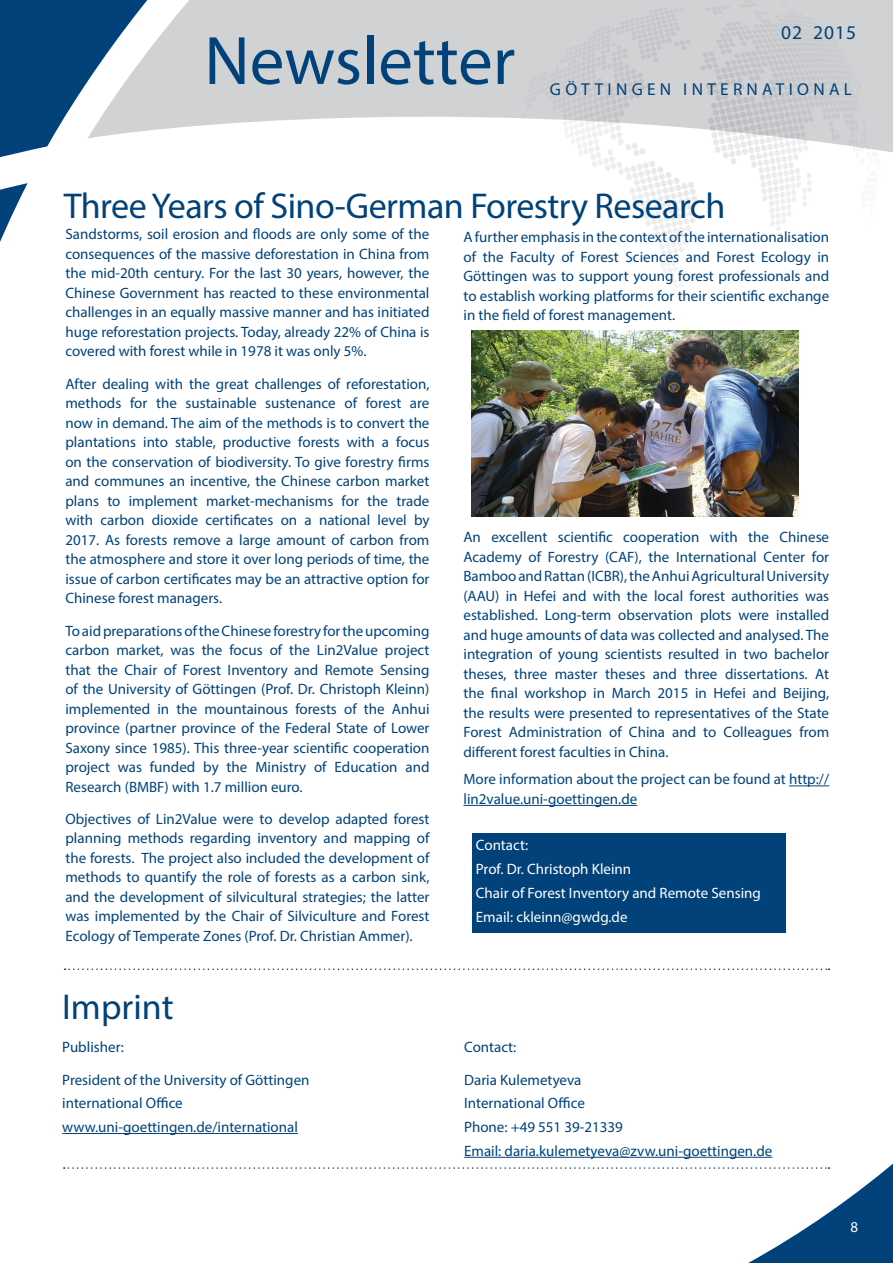
<style>
.page{position:relative;width:893px;height:1263px;background:#fff}
.page>*{position:absolute;margin:0;border:0;box-sizing:border-box;transform-origin:0 0}
.t1{font:69px "Myriad Pro";color:#004279}
.t2{font:36px "Myriad Pro";letter-spacing:-.015em;color:#004279}
.t3{font:19.5px "Myriad Pro";letter-spacing:.05em;color:#004279}
.t4{font:17.25px "Myriad Pro";color:#004279}
.t5{font:15px/19.5px "Myriad Pro";color:#004279;text-align:justify}
.t6{font:15px/23.7px "Myriad Pro";color:#fff}
</style>
<div class="page">
<svg style="left:158px;top:0;width:735px;height:153px;fill:#d1d2d4"></svg>
<svg style="left:0;top:0;width:158px;height:158px"></svg>
<svg style="left:0;top:183px;width:28px;height:59px"></svg>
<svg style="left:522px;top:0;width:359px;height:288px"></svg>
<svg style="left:64px;top:1156px;width:829px;height:107px"></svg>
<hr style="left:789px;top:785px;width:40px;height:1px;background:#004279">
<hr style="left:463px;top:805px;width:174px;height:1px;background:#004279">
<hr style="left:62px;top:1133px;width:236px;height:1px;background:#004279">
<hr style="left:464px;top:1157px;width:308px;height:1px;background:#004279">
<svg style="left:65px;top:968px;width:764px;height:2px"></svg>
<img style="left:471px;top:331px;width:328px;height:186px">
<div style="left:473px;top:833px;width:313px;height:100px;background:#004279"></div>
<h1 class="t1" style="left:204px;top:18px;width:312px">Newsletter</h1>
<h3 class="t3" style="left:781px;top:21px;width:77px">02 2015</h3>
<p class="t4" style="left:550px;top:78px;width:45px">Göttingen</p>
<p class="t4" style="left:683px;top:78px;width:23px">International</p>
<h2 class="t2" style="left:64px;top:184px;width:663px">Three Years of Sino-German Forestry Research</h2>
<p class="t5" style="left:65px;top:224px;width:366px">Sandstorms, soil erosion and floods are only some of the consequences of the massive deforestation in China from the mid-20th century. For the last 30 years, however, the Chinese Government has reacted to these environmental challenges in an equally massive manner and has initiated huge reforestation projects. Today, already 22% of China is covered with forest while in 1978 it was only 5%.</p>
<p class="t5" style="left:65px;top:374px;width:366px">After dealing with the great challenges of reforestation, methods for the sustainable sustenance of forest are now in demand. The aim of the methods is to convert the plantations into stable, productive forests with a focus on the conservation of biodiversity. To give forestry firms and communes an incentive, the Chinese carbon market plans to implement market-mechanisms for the trade with carbon dioxide certificates on a national level by 2017. As forests remove a large amount of carbon from the atmosphere and store it over long periods of time, the issue of carbon certificates may be an attractive option for Chinese forest managers.</p>
<p class="t5" style="left:65px;top:620px;width:366px">To aid preparations of the Chinese forestry for the upcoming carbon market, was the focus of the Lin2Value project that the Chair of Forest Inventory and Remote Sensing of the University of Göttingen (Prof. Dr. Christoph Kleinn) implemented in the mountainous forests of the Anhui province (partner province of the Federal State of Lower Saxony since 1985). This three-year scientific cooperation project was funded by the Ministry of Education and Research (BMBF) with 1.7 million euro.</p>
<p class="t5" style="left:65px;top:809px;width:366px">Objectives of Lin2Value were to develop adapted forest planning methods regarding inventory and mapping of the forests. The project also included the development of methods to quantify the role of forests as a carbon sink, and the development of silvicultural strategies; the latter was implemented by the Chair of Silviculture and Forest Ecology of Temperate Zones (Prof. Dr. Christian Ammer).</p>
<p class="t5" style="left:463px;top:227px;width:367px">A further emphasis in the context of the internationalisation of the Faculty of Forest Sciences and Forest Ecology in Göttingen was to support young forest professionals and to establish working platforms for their scientific exchange in the field of forest management.</p>
<p class="t5" style="left:463px;top:527px;width:367px">An excellent scientific cooperation with the Chinese Academy of Forestry (CAF), the International Center for Bamboo and Rattan (ICBR), the Anhui Agricultural University (AAU) in Hefei and with the local forest authorities was established. Long-term observation plots were installed and huge amounts of data was collected and analysed. The integration of young scientists resulted in two bachelor theses, three master theses and three dissertations. At the final workshop in March 2015 in Hefei and Beijing, the results were presented to representatives of the State Forest Administration of China and to Colleagues from different forest faculties in China.</p>
<p class="t5" style="left:463px;top:769px;width:367px">More information about the project can be found at http:// lin2value.uni-goettingen.de</p>
<p class="t6" style="left:476px;top:833px;width:287px">Contact:<br>Prof. Dr. Christoph Kleinn<br>Chair of Forest Inventory and Remote Sensing<br>Email: ckleinn@gwdg.de</p>
<h2 class="t2" style="left:62px;top:984px;width:113px">Imprint</h2>
<p class="t5" style="left:62px;top:1031px;width:249px;line-height:32.2px">Publisher:<br>President of the University of Göttingen</p>
<p class="t5" style="left:62px;top:1091px;width:237px;line-height:23.7px">international Office www.uni-goettingen.de/international</p>
<p class="t5" style="left:464px;top:1031px;width:119px;line-height:32.2px">Contact:<br>Daria Kulemetyeva</p>
<p class="t5" style="left:464px;top:1091px;width:310px;line-height:23.7px;text-align:left">International Office<br>Phone: +49 551 39-21339<br>Email: daria.kulemetyeva@zvw.uni-goettingen.de</p>
<p class="t6" style="left:850px;top:1215px;width:9px">8</p>
</div>
